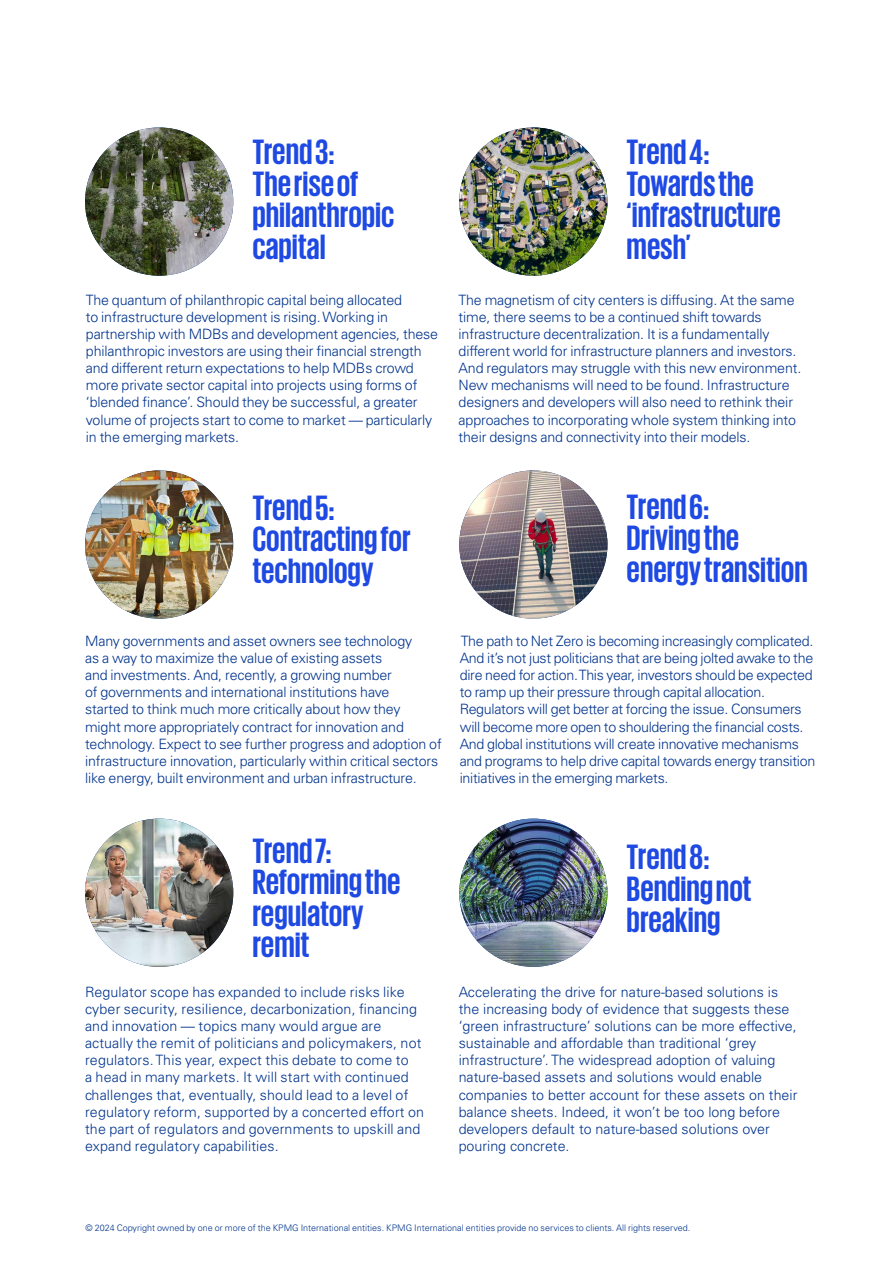
<style>
.page{position:relative;width:893px;height:1263px;background:#fff}
.page>*{position:absolute;margin:0;border:0;box-sizing:border-box;transform-origin:0 0}
.t1{font:700 36px/31.5px "KPMG";color:#1e49e2}
.t2{font:300 14.25px/17.1px "Univers LT Std";letter-spacing:-.01em;color:#00338d}
.t3{font:300 14.25px/17.1px "Univers LT Std";letter-spacing:.01em;color:#00338d}
.t4{font:300 9px "Univers LT Std";color:#00338d}
</style>
<div class="page">
<img style="left:85px;top:127px;width:148px;height:149px;border-radius:74px">
<img style="left:459px;top:127px;width:148px;height:149px;border-radius:74px">
<img style="left:85px;top:470px;width:148px;height:149px">
<img style="left:459px;top:470px;width:148px;height:149px;border-radius:74px">
<img style="left:85px;top:819px;width:148px;height:148px;border-radius:74px">
<img style="left:459px;top:819px;width:148px;height:148px;border-radius:74px">
<h1 class="t1" style="left:252px;top:135px;width:143px">Trend 3:<br>The rise of philanthropic capital</h1>
<p class="t2" style="left:86px;top:291px;width:354px">The quantum of philanthropic capital being allocated<br>to infrastructure development is rising. Working in partnership with MDBs and development agencies, these philanthropic investors are using their financial strength and different return expectations to help MDBs crowd more private sector capital into projects using forms of ‘blended finance’. Should they be successful, a greater volume of projects start to come to market — particularly in the emerging markets.</p>
<p class="t2" style="left:459px;top:291px;width:344px">The magnetism of city centers is diffusing. At the same time, there seems to be a continued shift towards infrastructure decentralization. It is a fundamentally different world for infrastructure planners and investors.<br>And regulators may struggle with this new environment.<br>New mechanisms will need to be found. Infrastructure designers and developers will also need to rethink their approaches to incorporating whole system thinking into their designs and connectivity into their models.</p>
<h1 class="t1" style="left:627px;top:135px;width:156px">Trend 4:<br>Towards the ‘infrastructure mesh’</h1>
<h1 class="t1" style="left:252px;top:491px;width:160px">Trend 5:<br>Contracting for technology</h1>
<h1 class="t1" style="left:627px;top:490px;width:183px">Trend 6:<br>Driving the energy transition</h1>
<p class="t2" style="left:85px;top:632px;width:358px">Many governments and asset owners see technology<br>as a way to maximize the value of existing assets<br>and investments. And, recently, a growing number<br>of governments and international institutions have<br>started to think much more critically about how they<br>might more appropriately contract for innovation and technology. Expect to see further progress and adoption of infrastructure innovation, particularly within critical sectors like energy, built environment and urban infrastructure.</p>
<p class="t2" style="left:460px;top:632px;width:357px">The path to Net Zero is becoming increasingly complicated.<br>And it’s not just politicians that are being jolted awake to the dire need for action. This year, investors should be expected to ramp up their pressure through capital allocation.<br>Regulators will get better at forcing the issue. Consumers will become more open to shouldering the financial costs.<br>And global institutions will create innovative mechanisms and programs to help drive capital towards energy transition initiatives in the emerging markets.</p>
<h1 class="t1" style="left:252px;top:834px;width:150px">Trend 7:<br>Reforming the regulatory remit</h1>
<h1 class="t1" style="left:627px;top:840px;width:126px">Trend 8:<br>Bending not breaking</h1>
<p class="t3" style="left:85px;top:983px;width:341px">Regulator scope has expanded to include risks like cyber security, resilience, decarbonization, financing and innovation — topics many would argue are actually the remit of politicians and policymakers, not regulators. This year, expect this debate to come to<br>a head in many markets. It will start with continued challenges that, eventually, should lead to a level of regulatory reform, supported by a concerted effort on the part of regulators and governments to upskill and expand regulatory capabilities.</p>
<p class="t2" style="left:459px;top:983px;width:340px">Accelerating the drive for nature-based solutions is the increasing body of evidence that suggests these ‘green infrastructure’ solutions can be more effective, sustainable and affordable than traditional ‘grey infrastructure’. The widespread adoption of valuing nature-based assets and solutions would enable companies to better account for these assets on their balance sheets. Indeed, it won’t be too long before developers default to nature-based solutions over pouring concrete.</p>
<p class="t4" style="left:85px;top:1222px;width:606px">© 2024 Copyright owned by one or more of the KPMG International entities. KPMG International entities provide no services to clients. All rights reserved.</p>
</div>
